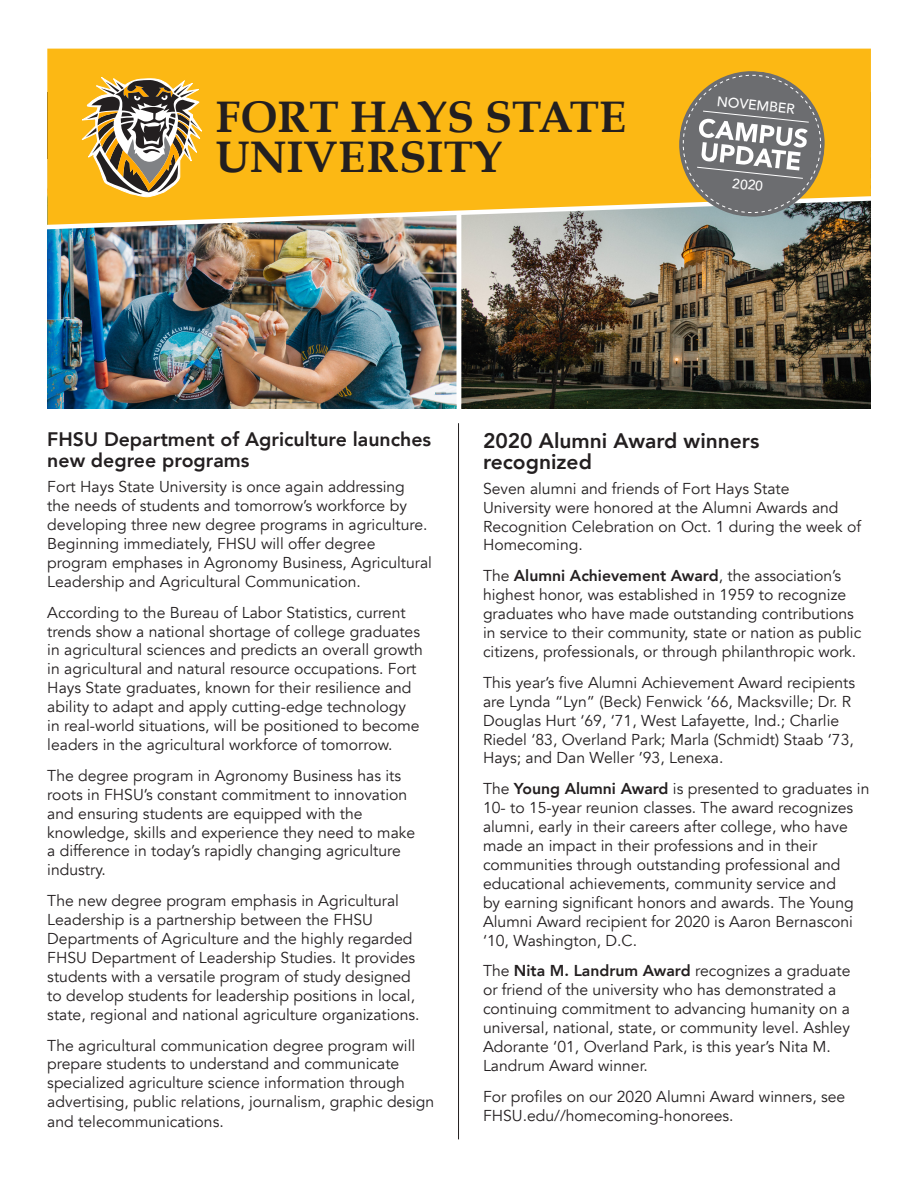
<style>
.page{position:relative;width:918px;height:1188px;background:#fff}
.page>*{position:absolute;margin:0;border:0;box-sizing:border-box;transform-origin:0 0}
.t1{font:700 44.25px "Book Antiqua";color:#231f20}
.t2{font:800 21px/21px "Avenir";color:#231f20}
.t3{font:800 19.5px/21px "Avenir";color:#231f20}
.t4{font:15.75px/18.9px "Avenir";color:#231f20}
.t5{font:500 13.95px "Avenir";color:#fff}
.t6{font:500 13.65px "Avenir";color:#fff}
.s1{font-weight:800}
</style>
<div class="page">
<img style="left:47px;top:232px;width:410px;height:176px">
<img style="left:461px;top:232px;width:410px;height:176px">
<hr style="left:458px;top:423px;width:1px;height:716px;background:#231f20">
<div style="left:47px;top:49px;width:824px;height:18px;background:#fcb814"></div>
<svg style="left:47px;top:67px;width:824px;height:165px;background:#daac3c"></svg>
<p class="t1" style="left:215px;top:87px;width:412px">FORT HAYS STATE</p>
<p class="t1" style="left:215px;top:127px;width:289px">UNIVERSITY</p>
<p class="t5" style="left:718px;top:89px;width:80px;rotate:6deg">NOVEMBER</p>
<p class="t6" style="left:733px;top:171px;width:33px;rotate:6deg">2020</p>
<p class="t3" style="left:47px;top:429px;width:385px">FHSU Department of Agriculture launches new degree programs</p>
<p class="t4" style="left:47px;top:478px;width:386px">Fort Hays State University is once again addressing<br>the needs of students and tomorrow’s workforce by developing three new degree programs in agriculture.<br>Beginning immediately, FHSU will offer degree program emphases in Agronomy Business, Agricultural Leadership and Agricultural Communication.</p>
<p class="t4" style="left:47px;top:603px;width:377px">According to the Bureau of Labor Statistics, current trends show a national shortage of college graduates in agricultural sciences and predicts an overall growth in agricultural and natural resource occupations. Fort Hays State graduates, known for their resilience and ability to adapt and apply cutting-edge technology<br>in real-world situations, will be positioned to become leaders in the agricultural workforce of tomorrow.</p>
<p class="t4" style="left:47px;top:766px;width:369px">The degree program in Agronomy Business has its roots in FHSU’s constant commitment to innovation and ensuring students are equipped with the knowledge, skills and experience they need to make a difference in today’s rapidly changing agriculture industry.</p>
<p class="t4" style="left:47px;top:892px;width:374px">The new degree program emphasis in Agricultural Leadership is a partnership between the FHSU Departments of Agriculture and the highly regarded FHSU Department of Leadership Studies. It provides students with a versatile program of study designed to develop students for leadership positions in local, state, regional and national agriculture organizations.</p>
<p class="t4" style="left:47px;top:1036px;width:388px">The agricultural communication degree program will prepare students to understand and communicate specialized agriculture science information through advertising, public relations, journalism, graphic design and telecommunications.</p>
<p class="t2" style="left:483px;top:430px;width:278px">2020 Alumni Award winners recognized</p>
<p class="t4" style="left:483px;top:479px;width:380px">Seven alumni and friends of Fort Hays State University were honored at the Alumni Awards and Recognition Celebration on Oct. 1 during the week of Homecoming.</p>
<p class="t4" style="left:483px;top:567px;width:380px">The <span class="s1">Alumni Achievement Award</span>, the association’s highest honor, was established in 1959 to recognize graduates who have made outstanding contributions in service to their community, state or nation as public citizens, professionals, or through philanthropic work.</p>
<p class="t4" style="left:483px;top:673px;width:374px">This year’s five Alumni Achievement Award recipients are Lynda “Lyn” (Beck) Fenwick ‘66, Macksville; Dr. R Douglas Hurt ‘69, ‘71, West Lafayette, Ind.; Charlie Riedel ‘83, Overland Park; Marla (Schmidt) Staab ‘73, Hays; and Dan Weller ’93, Lenexa.</p>
<p class="t4" style="left:483px;top:780px;width:388px">The <span class="s1">Young Alumni Award</span> is presented to graduates in 10- to 15-year reunion classes. The award recognizes alumni, early in their careers after college, who have made an impact in their professions and in their communities through outstanding professional and educational achievements, community service and<br>by earning significant honors and awards. The Young Alumni Award recipient for 2020 is Aaron Bernasconi ‘10, Washington, D.C.</p>
<p class="t4" style="left:483px;top:962px;width:369px">The <span class="s1">Nita M. Landrum Award</span> recognizes a graduate or friend of the university who has demonstrated a continuing commitment to advancing humanity on a universal, national, state, or community level. Ashley Adorante ‘01, Overland Park, is this year’s Nita M.<br>Landrum Award winner.</p>
<p class="t4" style="left:483px;top:1087px;width:364px">For profiles on our 2020 Alumni Award winners, see<br>FHSU.edu//homecoming-honorees.</p>
</div>
